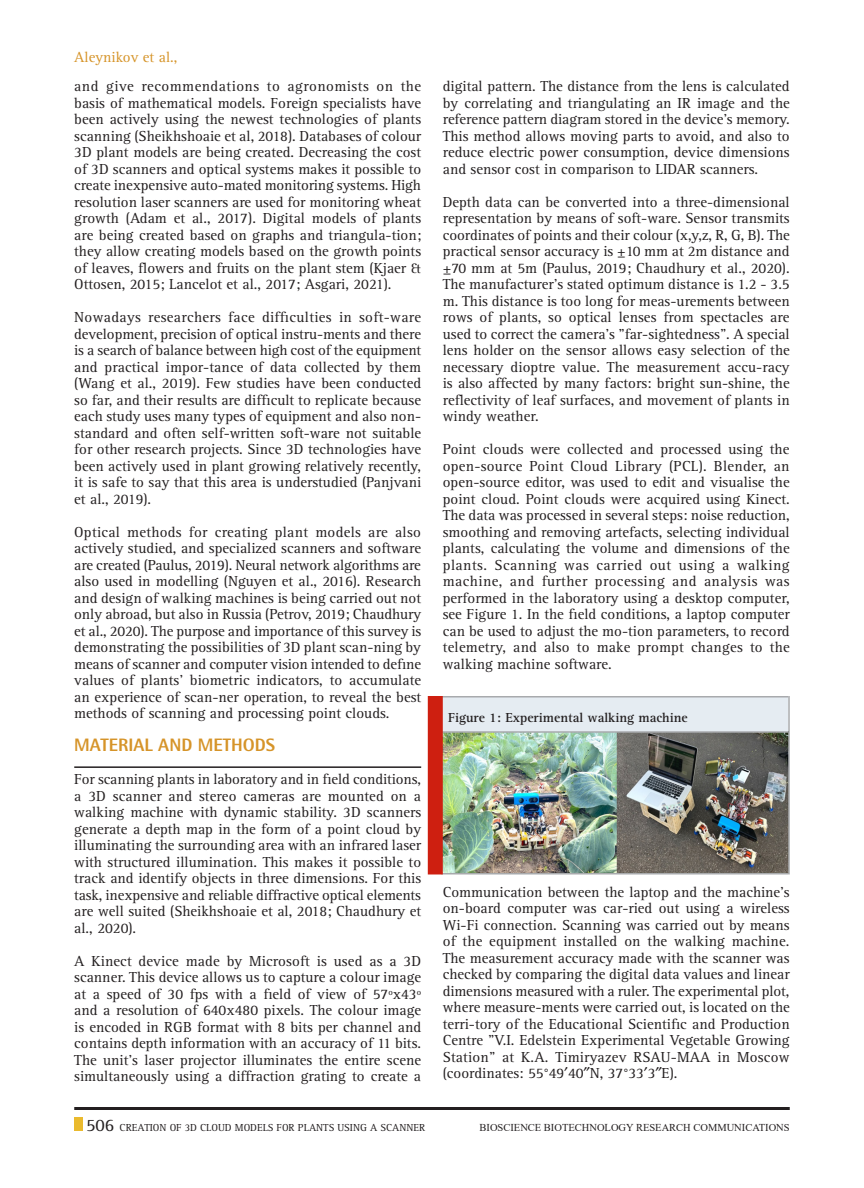
<style>
.page{position:relative;width:864px;height:1188px;background:#fff}
.page>*{position:absolute;margin:0;border:0;box-sizing:border-box;transform-origin:0 0}
.Body_text{font:800 18px "Rotis Semi Sans Std";color:#d69429}
.Body_text-2{font:15px/16.5px "Rotis Serif Std";color:#231f20;text-align:justify}
.Body_text-3{font:15px "Rotis Serif Std";color:#d69429}
.Body_text-4{font:700 13.5px "Rotis Serif Std";color:#231f20}
.t1{font:10.5px "Rotis Serif Std";color:#231f20}
.t2{font:10.5px "Times New Roman";color:#231f20}
.s1{font-size:18px}
</style>
<div class="page">
<div style="left:74px;top:1118px;width:9px;height:13px;background:#eaba2e"></div>
<hr style="left:74px;top:1107px;width:716px;height:3px;background:#231f20">
<hr style="left:74px;top:766px;width:347px;height:2px;background:#231f20">
<img style="left:443px;top:733px;width:345px;height:140px">
<div style="left:441px;top:696px;width:347px;height:35px;background:#e5ecf2"></div>
<hr style="left:441px;top:696px;width:347px;height:2px;background:#a8aaad">
<hr style="left:441px;top:731px;width:347px;height:2px;background:#a8aaad">
<hr style="left:441px;top:873px;width:347px;height:1px;background:#a8aaad">
<hr style="left:788px;top:696px;width:2px;height:178px;background:#a8aaad">
<div style="left:428px;top:696px;width:15px;height:178px;background:#ce1f10"></div>
<p class="Body_text-3" style="left:74px;top:49px;width:105px">Aleynikov et al.,</p>
<p class="Body_text-2" style="left:74px;top:79px;width:349px">and give recommendations to agronomists on the basis of mathematical models. Foreign specialists have been actively using the newest technologies of plants scanning (Sheikhshoaie et al, 2018). Databases of colour 3D plant models are being created. Decreasing the cost of 3D scanners and optical systems makes it possible to create inexpensive auto-mated monitoring systems. High resolution laser scanners are used for monitoring wheat growth (Adam et al., 2017). Digital models of plants are being created based on graphs and triangula-tion; they allow creating models based on the growth points of leaves, flowers and fruits on the plant stem (Kjaer &amp; Ottosen, 2015; Lancelot et al., 2017; Asgari, 2021).</p>
<p class="Body_text-2" style="left:74px;top:310px;width:349px">Nowadays researchers face difficulties in soft-ware development, precision of optical instru-ments and there is a search of balance between high cost of the equipment and practical impor-tance of data collected by them (Wang et al., 2019). Few studies have been conducted so far, and their results are difficult to replicate because each study uses many types of equipment and also non&shy;standard and often self-written soft-ware not suitable for other research projects. Since 3D technologies have been actively used in plant growing relatively recently, it is safe to say that this area is understudied (Panjvani et al., 2019).</p>
<p class="Body_text-2" style="left:74px;top:524px;width:349px">Optical methods for creating plant models are also actively studied, and specialized scanners and software are created (Paulus, 2019). Neural network algorithms are also used in modelling (Nguyen et al., 2016). Research and design of walking machines is being carried out not only abroad, but also in Russia (Petrov, 2019; Chaudhury et al., 2020). The purpose and importance of this survey is demonstrating the possibilities of 3D plant scan-ning by means of scanner and computer vision intended to define values of plants’ biometric indicators, to accumulate an experience of scan-ner operation, to reveal the best methods of scanning and processing point clouds.</p>
<p class="Body_text" style="left:74px;top:734px;width:202px">MATERIAL AND METHODS</p>
<p class="Body_text-2" style="left:74px;top:772px;width:348px">For scanning plants in laboratory and in field conditions, a 3D scanner and stereo cameras are mounted on a walking machine with dynamic stability. 3D scanners generate a depth map in the form of a point cloud by illuminating the surrounding area with an infrared laser with structured illumination. This makes it possible to track and identify objects in three dimensions. For this task, inexpensive and reliable diffractive optical elements are well suited (Sheikhshoaie et al, 2018; Chaudhury et al., 2020).</p>
<p class="Body_text-2" style="left:74px;top:953px;width:348px">A Kinect device made by Microsoft is used as a 3D scanner. This device allows us to capture a colour image at a speed of 30 fps with a field of view of 57ºx43º and a resolution of 640x480 pixels. The colour image is encoded in RGB format with 8 bits per channel and contains depth information with an accuracy of 11 bits.<br>The unit's laser projector illuminates the entire scene simultaneously using a diffraction grating to create a</p>
<p class="Body_text-2" style="left:443px;top:79px;width:349px">digital pattern. The distance from the lens is calculated by correlating and triangulating an IR image and the reference pattern diagram stored in the device's memory.<br>This method allows moving parts to avoid, and also to reduce electric power consumption, device dimensions and sensor cost in comparison to LIDAR scanners.</p>
<p class="Body_text-2" style="left:443px;top:194px;width:349px">Depth data can be converted into a three-dimensional representation by means of soft-ware. Sensor transmits coordinates of points and their colour (x,y,z, R, G, B). The practical sensor accuracy is ±10 mm at 2m distance and ±70 mm at 5m (Paulus, 2019; Chaudhury et al., 2020).<br>The manufacturer's stated optimum distance is 1.2 - 3.5 m. This distance is too long for meas-urements between rows of plants, so optical lenses from spectacles are used to correct the camera’s "far-sightedness". A special lens holder on the sensor allows easy selection of the necessary dioptre value. The measurement accu-racy is also affected by many factors: bright sun-shine, the reflectivity of leaf surfaces, and movement of plants in windy weather.</p>
<p class="Body_text-2" style="left:443px;top:442px;width:349px">Point clouds were collected and processed using the open-source Point Cloud Library (PCL). Blender, an open-source editor, was used to edit and visualise the point cloud. Point clouds were acquired using Kinect.<br>The data was processed in several steps: noise reduction, smoothing and removing artefacts, selecting individual plants, calculating the volume and dimensions of the plants. Scanning was carried out using a walking machine, and further processing and analysis was performed in the laboratory using a desktop computer, see Figure 1. In the field conditions, a laptop computer can be used to adjust the mo-tion parameters, to record telemetry, and also to make prompt changes to the walking machine software.</p>
<p class="Body_text-4" style="left:448px;top:709px;width:241px">Figure 1: Experimental walking machine</p>
<p class="Body_text-2" style="left:443px;top:884px;width:349px">Communication between the laptop and the machine's on-board computer was car-ried out using a wireless Wi-Fi connection. Scanning was carried out by means of the equipment installed on the walking machine.<br>The measurement accuracy made with the scanner was checked by comparing the digital data values and linear dimensions measured with a ruler. The experimental plot, where measure-ments were carried out, is located on the terri-tory of the Educational Scientific and Production Centre "V.I. Edelstein Experimental Vegetable Growing Station" at K.A. Timiryazev RSAU-MAA in Moscow (coordinates: 55°49 40 N, 37°33 3 E).</p>
<p class="t1" style="left:86px;top:1122px;width:47px"><span class="s1">506</span> Creation</p>
<p class="t1" style="left:170px;top:1122px;width:44px">of 3D Cloud</p>
<p class="t1" style="left:235px;top:1122px;width:16px">Models</p>
<p class="t1" style="left:277px;top:1122px;width:8px">for</p>
<p class="t1" style="left:298px;top:1122px;width:13px">Plants</p>
<p class="t1" style="left:338px;top:1122px;width:14px">Using</p>
<p class="t1" style="left:370px;top:1122px;width:23px">A Scanner</p>
<p class="t2" style="left:480px;top:1120px;width:312px">BIOSCIENCE BIOTECHNOLOGY RESEARCH COMMUNICATIONS</p>
</div>
